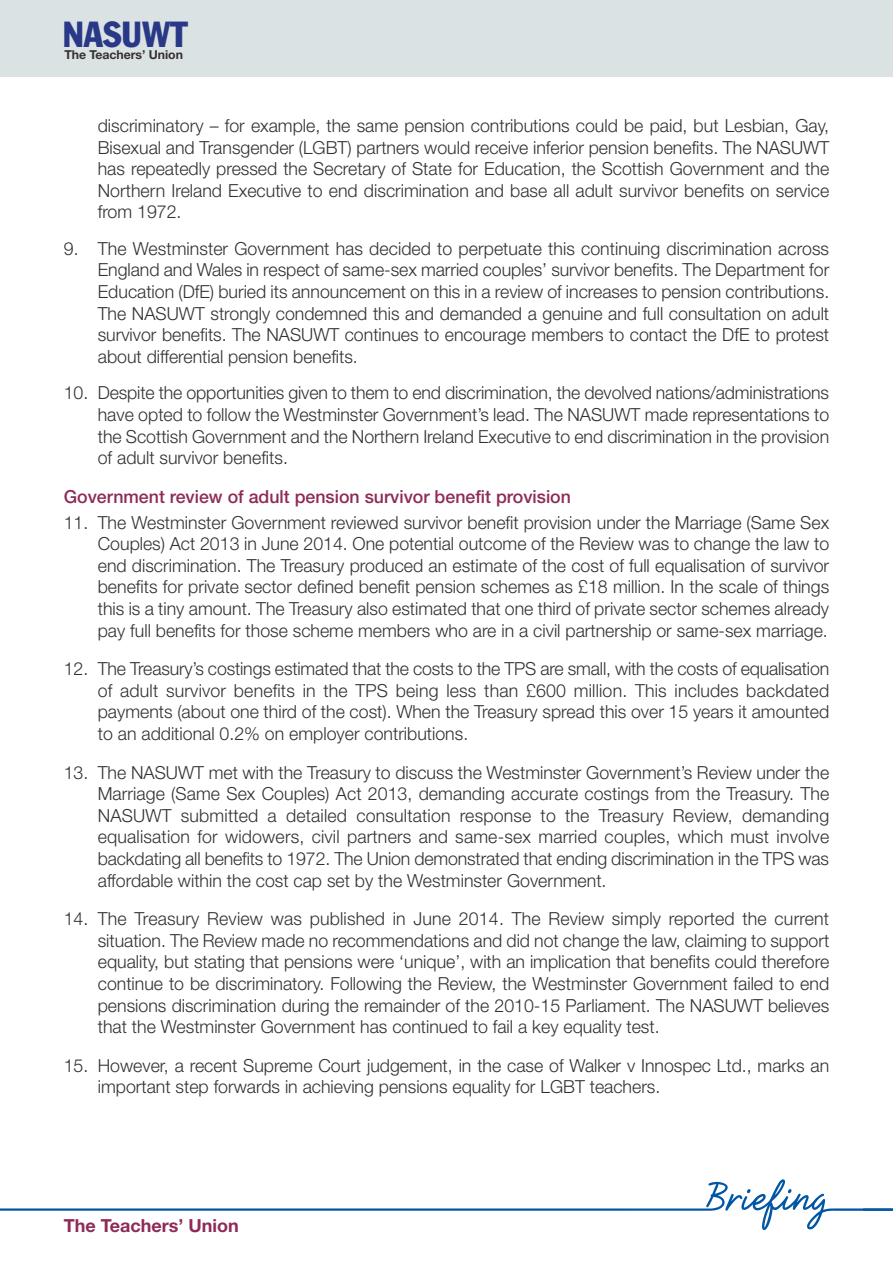
<style>
.page{position:relative;width:893px;height:1263px;background:#fff}
.page>*{position:absolute;margin:0;border:0;box-sizing:border-box;transform-origin:0 0}
.t1{font:condensed 35.7px "Franklin Gothic";color:#293887}
.t2{font:300 18px/21.6px "Helvetica Neue";color:#343032;text-align:justify}
.t3{font:500 18px "Helvetica Neue";color:#8e2b58}
.t4{font:700 18px "Helvetica Neue";color:#8e2b58}
.t5{font:700 12.3px "Helvetica Neue";letter-spacing:-.005em;color:#343032}
</style>
<div class="page">
<div style="left:0;top:0;width:893px;height:77px;background:#dbe2e3"></div>
<svg style="left:0;top:1179px;width:893px;height:51px"></svg>
<h1 class="t1" style="left:63px;top:22px;width:126px">NASUWT</h1>
<p class="t5" style="left:64px;top:50px;width:120px">The Teachers’ Union</p>
<p class="t2" style="left:98px;top:117px;width:733px">discriminatory – for example, the same pension contributions could be paid, but Lesbian, Gay, Bisexual and Transgender (LGBT) partners would receive inferior pension benefits. The NASUWT has repeatedly pressed the Secretary of State for Education, the Scottish Government and the Northern Ireland Executive to end discrimination and base all adult survivor benefits on service from 1972.</p>
<p class="t2" style="left:98px;top:239px;width:733px;text-indent:-34px">9. The Westminster Government has decided to perpetuate this continuing discrimination across England and Wales in respect of same-sex married couples’ survivor benefits. The Department for Education (DfE) buried its announcement on this in a review of increases to pension contributions.<br>The NASUWT strongly condemned this and demanded a genuine and full consultation on adult survivor benefits. The NASUWT continues to encourage members to contact the DfE to protest about differential pension benefits.</p>
<p class="t2" style="left:98px;top:384px;width:733px;text-indent:-34px">10. Despite the opportunities given to them to end discrimination, the devolved nations/administrations have opted to follow the Westminster Government’s lead. The NASUWT made representations to the Scottish Government and the Northern Ireland Executive to end discrimination in the provision of adult survivor benefits.</p>
<p class="t3" style="left:64px;top:490px;width:509px">Government review of adult pension survivor benefit provision</p>
<p class="t2" style="left:98px;top:513px;width:733px;text-indent:-34px">11. The Westminster Government reviewed survivor benefit provision under the Marriage (Same Sex Couples) Act 2013 in June 2014. One potential outcome of the Review was to change the law to end discrimination. The Treasury produced an estimate of the cost of full equalisation of survivor benefits for private sector defined benefit pension schemes as £18 million. In the scale of things this is a tiny amount. The Treasury also estimated that one third of private sector schemes already pay full benefits for those scheme members who are in a civil partnership or same-sex marriage.</p>
<p class="t2" style="left:98px;top:660px;width:733px;text-indent:-34px">12. The Treasury’s costings estimated that the costs to the TPS are small, with the costs of equalisation of adult survivor benefits in the TPS being less than £600 million. This includes backdated payments (about one third of the cost). When the Treasury spread this over 15 years it amounted to an additional 0.2% on employer contributions.</p>
<p class="t2" style="left:98px;top:763px;width:733px;text-indent:-34px">13. The NASUWT met with the Treasury to discuss the Westminster Government’s Review under the Marriage (Same Sex Couples) Act 2013, demanding accurate costings from the Treasury. The NASUWT submitted a detailed consultation response to the Treasury Review, demanding equalisation for widowers, civil partners and same-sex married couples, which must involve backdating all benefits to 1972. The Union demonstrated that ending discrimination in the TPS was affordable within the cost cap set by the Westminster Government.</p>
<p class="t2" style="left:98px;top:910px;width:733px;text-indent:-34px">14. The Treasury Review was published in June 2014. The Review simply reported the current situation. The Review made no recommendations and did not change the law, claiming to support equality, but stating that pensions were ‘unique’, with an implication that benefits could therefore continue to be discriminatory. Following the Review, the Westminster Government failed to end pensions discrimination during the remainder of the 2010-15 Parliament. The NASUWT believes that the Westminster Government has continued to fail a key equality test.</p>
<p class="t2" style="left:98px;top:1056px;width:733px;text-indent:-34px">15. However, a recent Supreme Court judgement, in the case of Walker v Innospec Ltd., marks an important step forwards in achieving pensions equality for LGBT teachers.</p>
<p class="t4" style="left:64px;top:1219px;width:177px">The Teachers’ Union</p>
</div>
